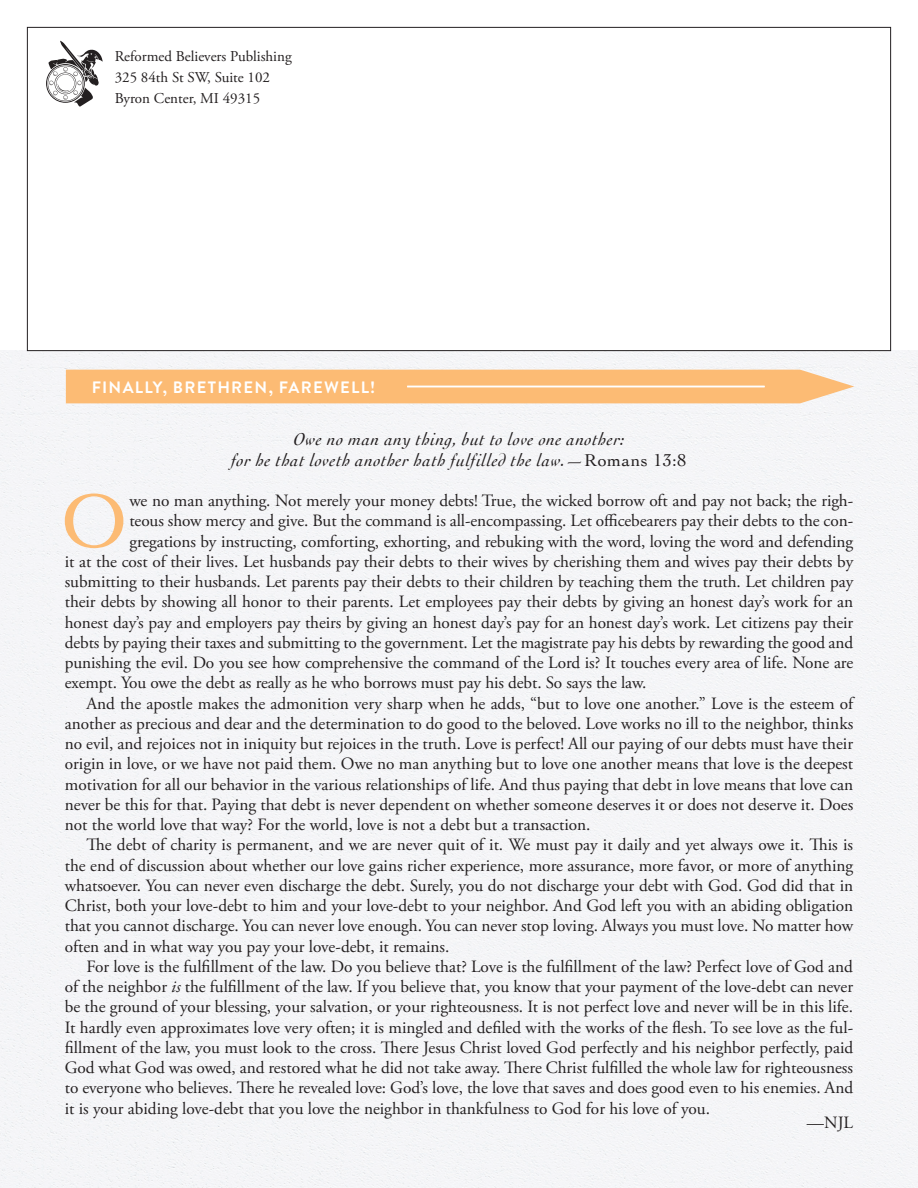
<style>
.page{position:relative;width:918px;height:1188px;background:#fff}
.page>*{position:absolute;margin:0;border:0;box-sizing:border-box;transform-origin:0 0}
.Normal_Open{font:79.2px "Cochin";color:#fcbb74}
.Quote-soab_cochin{font:italic 18px/20.2px "Cochin";letter-spacing:.03em;color:#231f20;text-align:center}
.Normal_Open-2{font:17.25px/20.2px "Adobe Garamond Pro";letter-spacing:-.005em;color:#231f20;text-align:justify}
.author_initials{font:17.25px "Adobe Garamond Pro";color:#231f20}
.t1{font:700 16.5px "Brandon Grotesque";letter-spacing:.075em;color:#fff}
.cip{font:15px/21px "Adobe Garamond Pro";color:#231f20}
.s1{font-style:normal}
.s2{font-style:italic}
</style>
<div class="page">
<div style="left:0;top:351px;width:918px;height:837px;background:#f5f5f7"></div>
<svg style="left:46px;top:41px;width:57px;height:66px"></svg>
<div style="left:66px;top:370px;width:788px;height:33px;background:#fcbb74"></div>
<hr style="left:407px;top:386px;width:358px;height:1px;background:#fff">
<p class="cip" style="left:115px;top:47px;width:179px">Reformed Believers Publishing<br>325 84th St SW, Suite 102<br>Byron Center, MI 49315</p>
<p class="t1" style="left:92px;top:376px;width:285px">FINALLY, BRETHREN, FAREWELL!</p>
<p class="Quote-soab_cochin" style="left:231px;top:428px;width:457px">Owe no man any thing, but to love one another:<br>for he that loveth another hath fulfilled the law.<span class="s1">—Romans 13:8</span></p>
<p class="Normal_Open" style="left:61px;top:467px;width:67px">O</p>
<p class="Normal_Open-2" style="left:129px;top:491px;width:725px">we no man anything. Not merely your money debts! True, the wicked borrow oft and pay not back; the righ-</p>
<p class="Normal_Open-2" style="left:129px;top:511px;width:725px">teous show mercy and give. But the command is all-encompassing. Let officebearers pay their debts to the con-</p>
<p class="Normal_Open-2" style="left:129px;top:532px;width:725px">gregations by instructing, comforting, exhorting, and rebuking with the word, loving the word and defending</p>
<p class="Normal_Open-2" style="left:65px;top:552px;width:790px">it at the cost of their lives. Let husbands pay their debts to their wives by cherishing them and wives pay their debts by</p>
<p class="Normal_Open-2" style="left:65px;top:572px;width:790px">submitting to their husbands. Let parents pay their debts to their children by teaching them the truth. Let children pay</p>
<p class="Normal_Open-2" style="left:65px;top:592px;width:790px">their debts by showing all honor to their parents. Let employees pay their debts by giving an honest day’s work for an</p>
<p class="Normal_Open-2" style="left:65px;top:613px;width:790px">honest day’s pay and employers pay theirs by giving an honest day’s pay for an honest day’s work. Let citizens pay their</p>
<p class="Normal_Open-2" style="left:65px;top:633px;width:790px">debts by paying their taxes and submitting to the government. Let the magistrate pay his debts by rewarding the good and</p>
<p class="Normal_Open-2" style="left:65px;top:653px;width:790px">punishing the evil. Do you see how comprehensive the command of the Lord is? It touches every area of life. None are</p>
<p class="Normal_Open-2" style="left:65px;top:673px;width:583px">exempt. You owe the debt as really as he who borrows must pay his debt. So says the law.</p>
<p class="Normal_Open-2" style="left:65px;top:694px;width:790px;text-indent:22px">And the apostle makes the admonition very sharp when he adds, “but to love one another.” Love is the esteem of another as precious and dear and the determination to do good to the beloved. Love works no ill to the neighbor, thinks no evil, and rejoices not in iniquity but rejoices in the truth. Love is perfect! All our paying of our debts must have their origin in love, or we have not paid them. Owe no man anything but to love one another means that love is the deepest motivation for all our behavior in the various relationships of life. And thus paying that debt in love means that love can never be this for that. Paying that debt is never dependent on whether someone deserves it or does not deserve it. Does not the world love that way? For the world, love is not a debt but a transaction.</p>
<p class="Normal_Open-2" style="left:65px;top:835px;width:790px;text-indent:22px">The debt of charity is permanent, and we are never quit of it. We must pay it daily and yet always owe it. This is the end of discussion about whether our love gains richer experience, more assurance, more favor, or more of anything whatsoever. You can never even discharge the debt. Surely, you do not discharge your debt with God. God did that in Christ, both your love-debt to him and your love-debt to your neighbor. And God left you with an abiding obligation that you cannot discharge. You can never love enough. You can never stop loving. Always you must love. No matter how often and in what way you pay your love-debt, it remains.</p>
<p class="Normal_Open-2" style="left:65px;top:957px;width:790px;text-indent:22px">For love is the fulfillment of the law. Do you believe that? Love is the fulfillment of the law? Perfect love of God and of the neighbor <span class="s2">is</span> the fulfillment of the law. If you believe that, you know that your payment of the love-debt can never be the ground of your blessing, your salvation, or your righteousness. It is not perfect love and never will be in this life.<br>It hardly even approximates love very often; it is mingled and defiled with the works of the flesh. To see love as the ful&shy;fillment of the law, you must look to the cross. There Jesus Christ loved God perfectly and his neighbor perfectly, paid God what God was owed, and restored what he did not take away. There Christ fulfilled the whole law for righteousness to everyone who believes. There he revealed love: God’s love, the love that saves and does good even to his enemies. And it is your abiding love-debt that you love the neighbor in thankfulness to God for his love of you.</p>
<p class="author_initials" style="left:807px;top:1112px;width:48px">—NJL</p>
</div>
